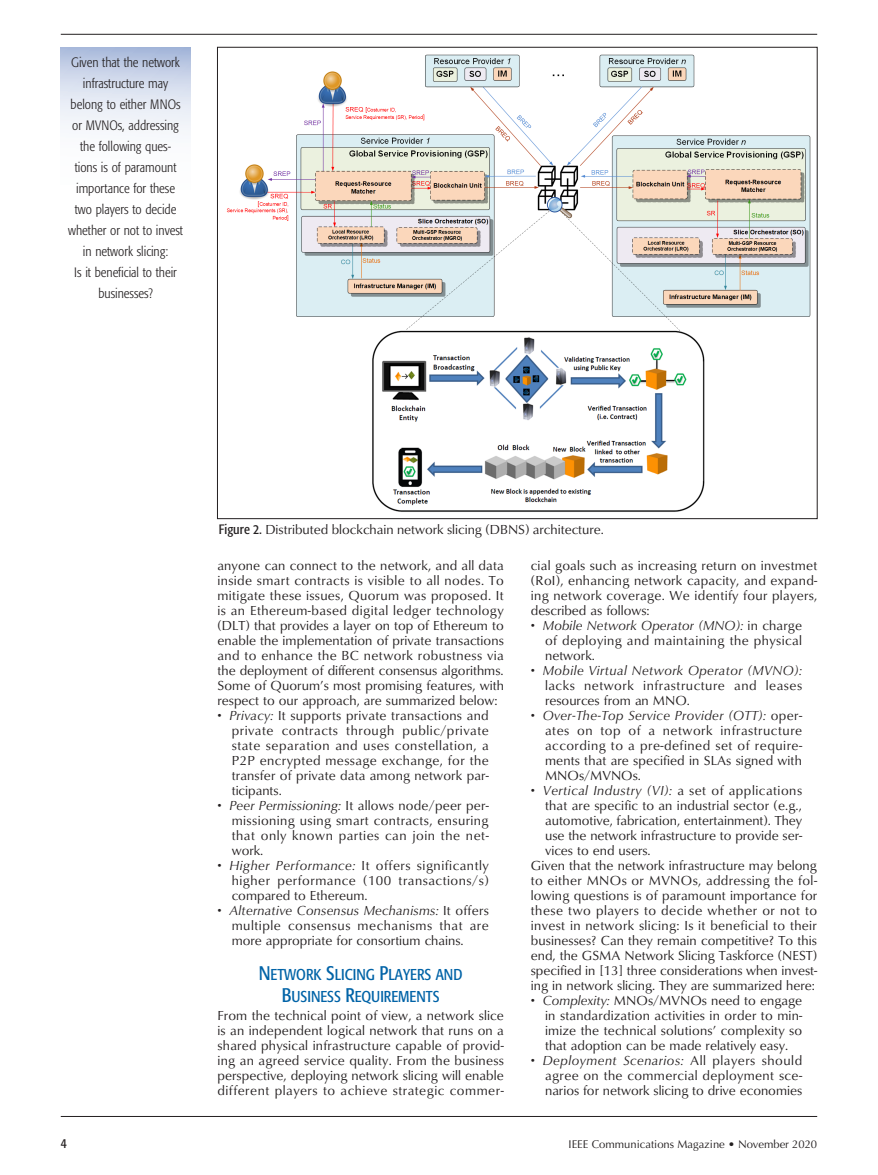
<style>
.page{position:relative;width:878px;height:1175px;background:#fff}
.page>*{position:absolute;margin:0;border:0;box-sizing:border-box;transform-origin:0 0}
.HEADER___2_-_2_Lines{font:15.6px/22.5px "Formata Condensed SC800";color:#0163a7;text-align:center}
.TEXT__Bullets{font:13.5px/15px "Classico URW";letter-spacing:.01em;color:#231f20;text-align:justify}
.TEXT__Body_-_No_Inde{font:13.5px/15px "Classico URW";letter-spacing:.005em;color:#231f20;text-align:justify}
.TEXT__Body{font:13.5px/15px "Classico URW";color:#231f20;text-align:justify}
.TEXT__Pull_Quote{font:300 condensed 13.5px/21px "Formata";color:#231f20;text-align:center}
.t1{font:13.5px "Formata Condensed SC800";color:#231f20}
.t2{font:11.25px "Optima";color:#231f20}
.s1{font-family:"Formata";font-stretch:condensed}
.s2{font-style:italic}
.s3{font-size:19.5px}
</style>
<div class="page">
<hr style="left:61px;top:34px;width:756px;height:1px;background:#231f20">
<hr style="left:61px;top:1116px;width:756px;height:1px;background:#231f20">
<img style="left:226px;top:54px;width:585px;height:458px">
<svg style="left:61px;top:47px;width:129px;height:85px"></svg>
<p class="TEXT__Pull_Quote" style="left:68px;top:52px;width:116px">Given that the network infrastructure may belong to either MNOs or MVNOs, addressing the following ques&shy;tions is of paramount importance for these two players to decide whether or not to invest in network slicing:<br>Is it beneficial to their businesses?</p>
<p class="TEXT__Body" style="left:219px;top:521px;width:386px"><span class="s1">Figure 2.</span> Distributed blockchain network slicing (DBNS) architecture.</p>
<p class="TEXT__Body" style="left:217px;top:557px;width:288px">anyone can connect to the network, and all data inside smart contracts is visible to all nodes. To mitigate these issues, Quorum was proposed. It is an Ethereum-based digital ledger technology (DLT) that provides a layer on top of Ethereum to enable the implementation of private transactions and to enhance the BC network robustness via the deployment of different consensus algorithms.<br>Some of Quorum’s most promising features, with respect to our approach, are summarized below:</p>
<p class="TEXT__Bullets" style="left:232px;top:707px;width:258px;text-indent:-14px">• <span class="s2">Privacy:</span> It supports private transactions and private contracts through public/private state separation and uses constellation, a P2P encrypted message exchange, for the transfer of private data among network par&shy;ticipants.</p>
<p class="TEXT__Bullets" style="left:232px;top:797px;width:258px;text-indent:-14px">• <span class="s2">Peer Permissioning:</span> It allows node/peer per&shy;missioning using smart contracts, ensuring that only known parties can join the net&shy;work.</p>
<p class="TEXT__Bullets" style="left:232px;top:857px;width:258px;text-indent:-14px">• <span class="s2">Higher Performance:</span> It offers significantly higher performance (100 transactions/s) compared to Ethereum.</p>
<p class="TEXT__Bullets" style="left:232px;top:902px;width:258px;text-indent:-14px">• <span class="s2">Alternative Consensus Mechanisms:</span> It offers multiple consensus mechanisms that are more appropriate for consortium chains.</p>
<p class="HEADER___2_-_2_Lines" style="left:259px;top:963px;width:205px"><span class="s3">N</span>ETWORK <span class="s3">S</span>LICING <span class="s3">P</span>LAYERS AND<br><span class="s3">B</span>USINESS <span class="s3">R</span>EQUIREMENTS</p>
<p class="TEXT__Body_-_No_Inde" style="left:217px;top:1007px;width:288px">From the technical point of view, a network slice is an independent logical network that runs on a shared physical infrastructure capable of provid&shy;ing an agreed service quality. From the business perspective, deploying network slicing will enable different players to achieve strategic commer-</p>
<p class="TEXT__Body_-_No_Inde" style="left:531px;top:557px;width:288px">cial goals such as increasing return on investmet (RoI), enhancing network capacity, and expand&shy;ing network coverage. We identify four players, described as follows:</p>
<p class="TEXT__Bullets" style="left:545px;top:617px;width:258px;text-indent:-14px">• <span class="s2">Mobile Network Operator (MNO):</span> in charge of deploying and maintaining the physical network.</p>
<p class="TEXT__Bullets" style="left:545px;top:662px;width:258px;text-indent:-14px">• <span class="s2">Mobile Virtual Network Operator (MVNO): </span>lacks network infrastructure and leases resources from an MNO.</p>
<p class="TEXT__Bullets" style="left:545px;top:707px;width:258px;text-indent:-14px">• <span class="s2">Over-The-Top Service Provider (OTT):</span> oper&shy;ates on top of a network infrastructure according to a pre-defined set of require&shy;ments that are specified in SLAs signed with MNOs/MVNOs.</p>
<p class="TEXT__Bullets" style="left:545px;top:782px;width:258px;text-indent:-14px">• <span class="s2">Vertical Industry (VI):</span> a set of applications that are specific to an industrial sector (e.g., automotive, fabrication, entertainment). They use the network infrastructure to provide ser&shy;vices to end users.</p>
<p class="TEXT__Body_-_No_Inde" style="left:531px;top:857px;width:288px">Given that the network infrastructure may belong to either MNOs or MVNOs, addressing the fol&shy;lowing questions is of paramount importance for these two players to decide whether or not to invest in network slicing: Is it beneficial to their businesses? Can they remain competitive? To this end, the GSMA Network Slicing Taskforce (NEST) specified in [13] three considerations when invest&shy;ing in network slicing. They are summarized here:</p>
<p class="TEXT__Bullets" style="left:545px;top:992px;width:259px;text-indent:-14px">• <span class="s2">Complexity:</span> MNOs/MVNOs need to engage in standardization activities in order to min&shy;imize the technical solutions’ complexity so that adoption can be made relatively easy.</p>
<p class="TEXT__Bullets" style="left:545px;top:1052px;width:258px;text-indent:-14px">• <span class="s2">Deployment Scenarios:</span> All players should agree on the commercial deployment sce&shy;narios for network slicing to drive economies</p>
<p class="t1" style="left:61px;top:1134px;width:8px">4</p>
<p class="t2" style="left:568px;top:1137px;width:250px">IEEE Communications Magazine • November 2020</p>
</div>
